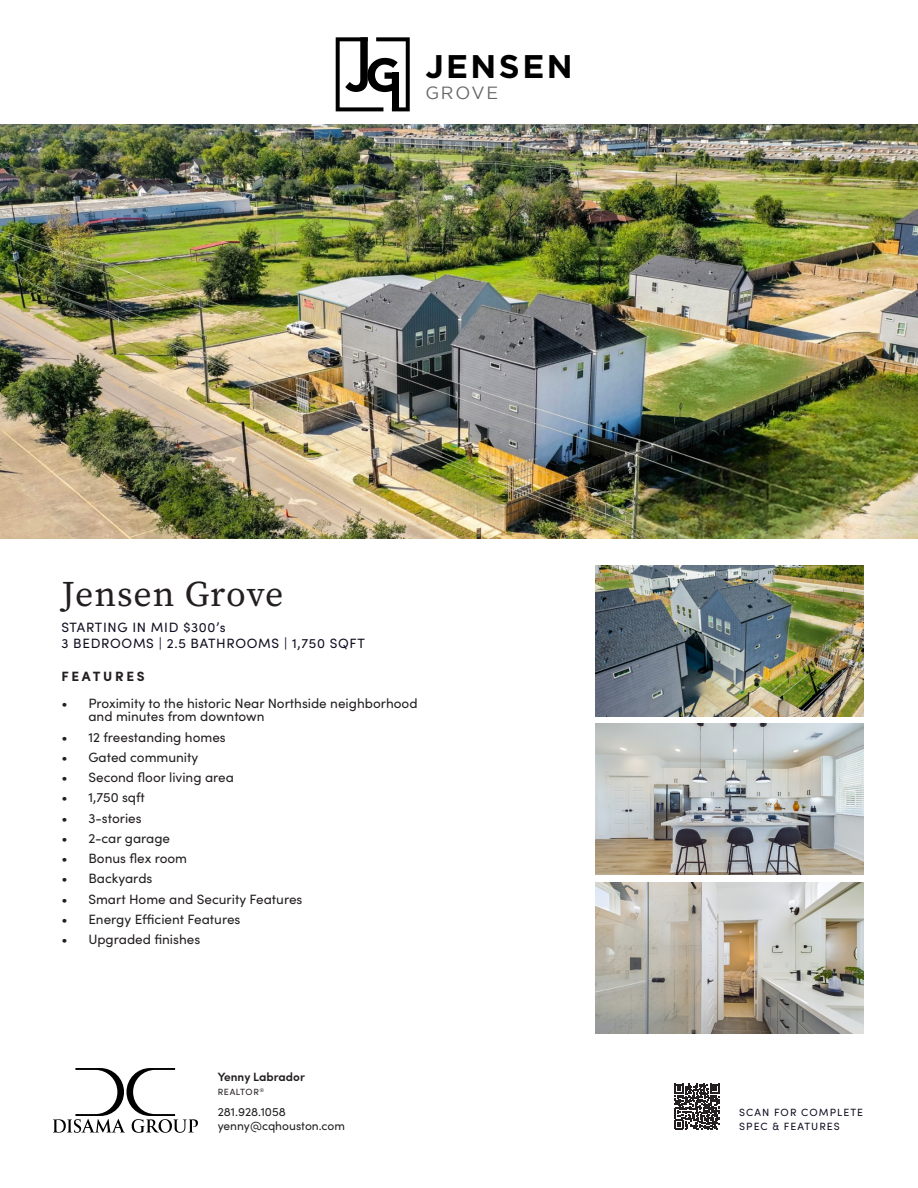
<style>
.page{position:relative;width:918px;height:1188px;background:#fff}
.page>*{position:absolute;margin:0;border:0;box-sizing:border-box;transform-origin:0 0}
.t1{font:36px "Source Serif Variable";letter-spacing:.025em;color:#231f20}
.t2{font:700 32.7px "Gotham";letter-spacing:.075em;color:#000}
.t3{font:17.55px "Gotham";letter-spacing:.1em;color:#666}
.t4{font:13.5px/13.5px "Sofia Pro";color:#231f20}
.t5{font:13.5px "Sofia Pro";letter-spacing:.05em;color:#110e22}
.Amenities_Bullets{font:700 13.5px "Sofia Pro";letter-spacing:.2em;color:#231f20}
.t6{font:12px/14.4px "Sofia Pro";color:#231f20}
.t7{font:600 12px "Sofia Pro";color:#231f20}
.t8{font:10.5px/13.5px "Sofia Pro";letter-spacing:.1em;color:#110e22}
.t9{font:9px "Sofia Pro";letter-spacing:.075em;color:#231f20}
</style>
<div class="page">
<svg style="left:53px;top:1068px;width:145px;height:65px"></svg>
<svg style="left:674px;top:1084px;width:46px;height:45px"></svg>
<img style="left:0;top:124px;width:918px;height:415px">
<img style="left:595px;top:724px;width:269px;height:151px">
<img style="left:595px;top:882px;width:269px;height:151px">
<img style="left:595px;top:565px;width:269px;height:151px">
<svg style="left:336px;top:37px;width:74px;height:74px"></svg>
<p class="t2" style="left:425px;top:48px;width:149px">JENSEN</p>
<p class="t3" style="left:425px;top:83px;width:74px">GROVE</p>
<p class="t1" style="left:61px;top:570px;width:224px">Jensen Grove</p>
<p class="t5" style="left:61px;top:617px;width:166px">STARTING IN MID $300’s</p>
<p class="t5" style="left:61px;top:634px;width:305px">3 BEDROOMS | 2.5 BATHROOMS | 1,750 SQFT</p>
<p class="Amenities_Bullets" style="left:61px;top:666px;width:85px">FEATURES</p>
<p class="t4" style="left:88px;top:696px;width:331px;text-indent:-27px">• Proximity to the historic Near Northside neighborhood and minutes from downtown</p>
<p class="t4" style="left:61px;top:729px;width:166px">• 12 freestanding homes</p>
<p class="t4" style="left:61px;top:750px;width:138px">• Gated community</p>
<p class="t4" style="left:61px;top:770px;width:174px">• Second floor living area</p>
<p class="t4" style="left:61px;top:790px;width:85px">• 1,750 sqft</p>
<p class="t4" style="left:61px;top:810px;width:82px">• 3-stories</p>
<p class="t4" style="left:61px;top:831px;width:110px">• 2-car garage</p>
<p class="t4" style="left:61px;top:851px;width:127px">• Bonus flex room</p>
<p class="t4" style="left:61px;top:871px;width:92px">• Backyards</p>
<p class="t4" style="left:61px;top:891px;width:243px">• Smart Home and Security Features</p>
<p class="t4" style="left:61px;top:912px;width:181px">• Energy Efficient Features</p>
<p class="t4" style="left:61px;top:932px;width:140px">• Upgraded finishes</p>
<p class="t7" style="left:218px;top:1068px;width:89px">Yenny Labrador</p>
<p class="t9" style="left:218px;top:1085px;width:48px">REALTOR<sup>®</sup></p>
<p class="t6" style="left:218px;top:1104px;width:129px">281.928.1058 yenny@cqhouston.com</p>
<p class="t8" style="left:739px;top:1105px;width:125px">SCAN FOR COMPLETE<br>SPEC &amp; FEATURES</p>
</div>
